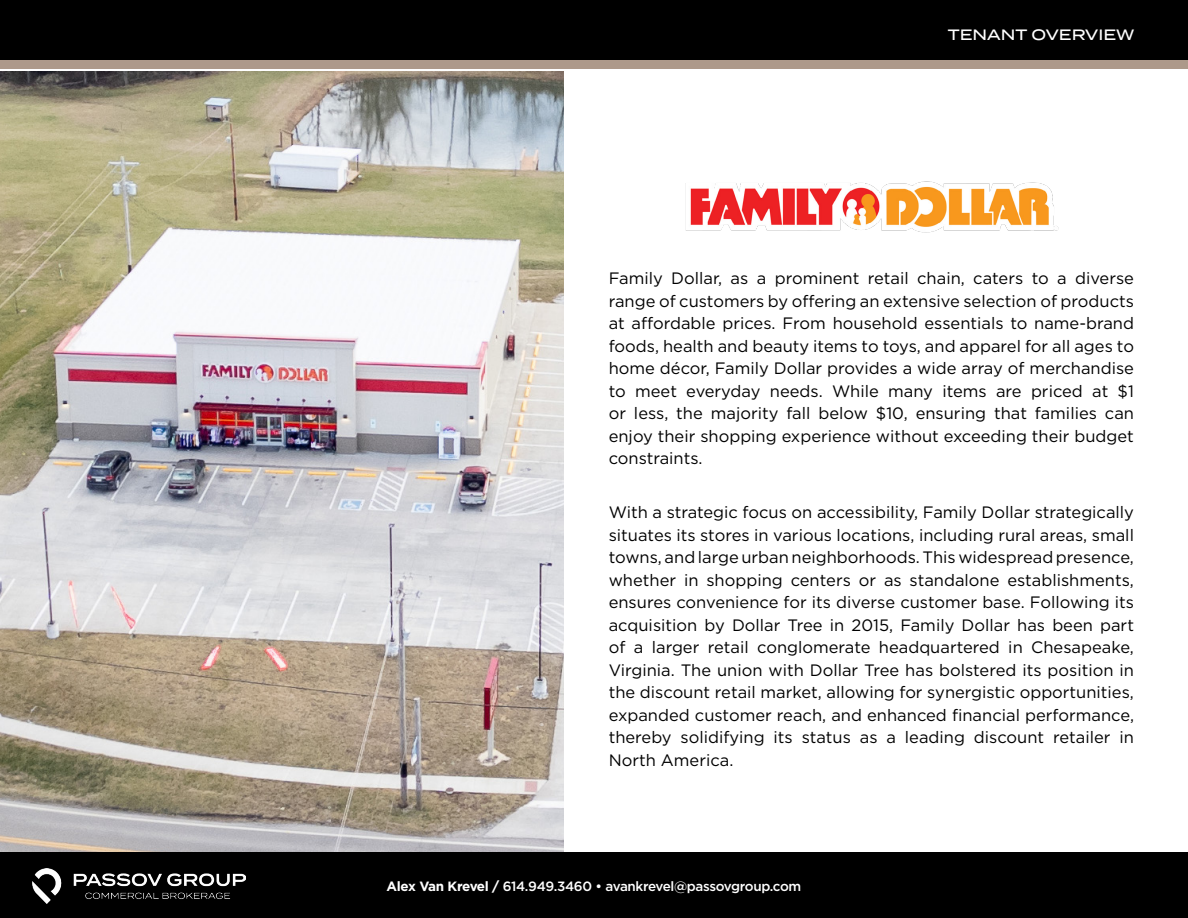
<style>
.page{position:relative;width:1188px;height:918px;background:#fff}
.page>*{position:absolute;margin:0;border:0;box-sizing:border-box;transform-origin:0 0}
.t1{font:16.5px/22.5px "Gotham";color:#000;text-align:justify}
.t2{font:500 15px "Termina";color:#fff}
.t3{font:500 13.5px "Gotham";letter-spacing:-.025em;color:#fff}
.s1{font-weight:700}
</style>
<div class="page">
<img style="left:0;top:72px;width:564px;height:780px">
<img style="left:685px;top:181px;width:374px;height:52px">
<div style="left:0;top:852px;width:1188px;height:66px;background:#000"></div>
<div style="left:0;top:5px;width:1188px;height:64px;background:#ad998a"></div>
<div style="left:0;top:0;width:1188px;height:60px;background:#000"></div>
<img style="left:33px;top:869px;width:212px;height:35px">
<p class="t2" style="left:948px;top:23px;width:188px">TENANT OVERVIEW</p>
<p class="t1" style="left:609px;top:267px;width:527px">Family Dollar, as a prominent retail chain, caters to a diverse range of customers by offering an extensive selection of products at affordable prices. From household essentials to name-brand foods, health and beauty items to toys, and apparel for all ages to home décor, Family Dollar provides a wide array of merchandise to meet everyday needs. While many items are priced at $1 or less, the majority fall below $10, ensuring that families can enjoy their shopping experience without exceeding their budget constraints.</p>
<p class="t1" style="left:609px;top:501px;width:527px">With a strategic focus on accessibility, Family Dollar strategically situates its stores in various locations, including rural areas, small towns, and large urban neighborhoods. This widespread presence, whether in shopping centers or as standalone establishments, ensures convenience for its diverse customer base. Following its acquisition by Dollar Tree in 2015, Family Dollar has been part of a larger retail conglomerate headquartered in Chesapeake, Virginia. The union with Dollar Tree has bolstered its position in the discount retail market, allowing for synergistic opportunities, expanded customer reach, and enhanced financial performance, thereby solidifying its status as a leading discount retailer in North America.</p>
<p class="t3" style="left:387px;top:877px;width:416px"><span class="s1">Alex Van Krevel /</span> 614.949.3460 • avankrevel@passovgroup.com</p>
</div>
